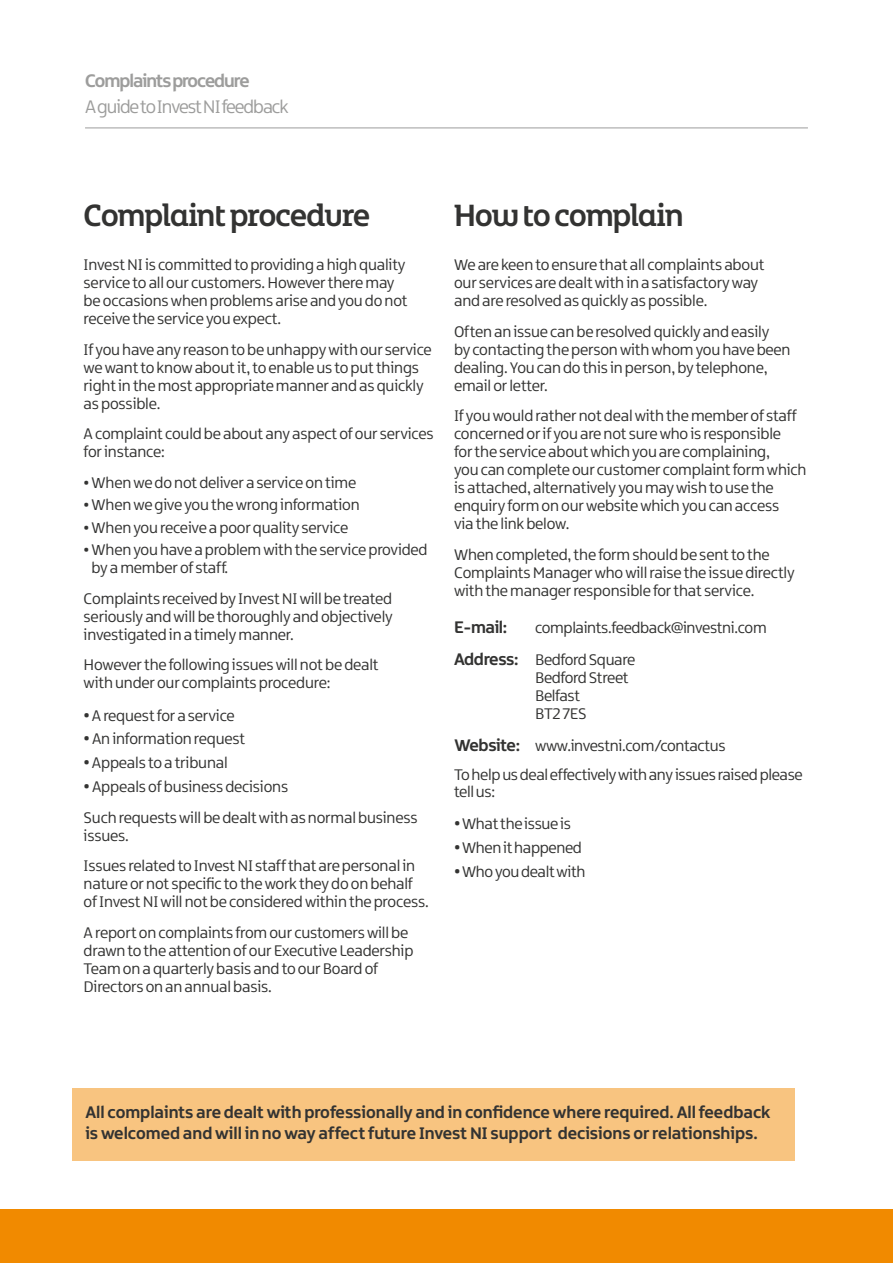
<style>
.page{position:relative;width:893px;height:1263px;background:#fff}
.page>*{position:absolute;margin:0;border:0;box-sizing:border-box;transform-origin:0 0}
.t1{font:33px "Northern Ireland Headline";letter-spacing:-.02em;color:#333332}
.t2{font:19.5px "Northern Ireland";letter-spacing:-.05em;color:#9d9d9c}
.t3{font:700 19.5px "Northern Ireland";letter-spacing:-.05em;color:#9d9d9c}
.t4{font:700 18px/21.6px "Northern Ireland";color:#333332}
.t5{font:16.5px/18px "Northern Ireland";letter-spacing:-.01em;color:#333332}
.s1{font-weight:700}
.s2{font-weight:700;font-size:18px}
</style>
<div class="page">
<hr style="left:85px;top:128px;width:723px;height:1px;background:#9d9d9c">
<div style="left:0;top:1210px;width:893px;height:53px;background:#f18a00"></div>
<div style="left:72px;top:1089px;width:723px;height:72px;background:#f8c480"></div>
<p class="t3" style="left:85px;top:69px;width:166px">Complaints procedure</p>
<p class="t2" style="left:85px;top:95px;width:205px">A guide to Invest NI feedback</p>
<h1 class="t1" style="left:84px;top:194px;width:288px">Complaint procedure</h1>
<p class="t5" style="left:84px;top:256px;width:326px">Invest NI is committed to providing a high quality service to all our customers. However there may be occasions when problems arise and you do not receive the service you expect.</p>
<p class="t5" style="left:84px;top:340px;width:350px">If you have any reason to be unhappy with our service we want to know about it, to enable us to put things right in the most appropriate manner and as quickly as possible.</p>
<p class="t5" style="left:84px;top:425px;width:352px">A complaint could be about any aspect of our services for instance:</p>
<p class="t5" style="left:84px;top:474px;width:274px"><span class="s1">•</span> When we do not deliver a service on time</p>
<p class="t5" style="left:84px;top:496px;width:278px"><span class="s1">•</span> When we give you the wrong information</p>
<p class="t5" style="left:84px;top:518px;width:266px"><span class="s1">•</span> When you receive a poor quality service</p>
<p class="t5" style="left:92px;top:541px;width:338px;text-indent:-8px"><span class="s1">•</span>When you have a problem with the service provided by a member of staff.</p>
<p class="t5" style="left:84px;top:589px;width:311px;text-align:justify">Complaints received by Invest NI will be treated seriously and will be thoroughly and objectively investigated in a timely manner.</p>
<p class="t5" style="left:84px;top:656px;width:297px">However the following issues will not be dealt with under our complaints procedure:</p>
<p class="t5" style="left:84px;top:706px;width:153px"><span class="s2">•</span> A request for a service</p>
<p class="t5" style="left:84px;top:730px;width:163px"><span class="s2">•</span> An information request</p>
<p class="t5" style="left:84px;top:754px;width:146px"><span class="s2">•</span> Appeals to a tribunal</p>
<p class="t5" style="left:84px;top:771px;width:336px;line-height:30.8px"><span class="s2">•</span> Appeals of business decisions<br>Such requests will be dealt with as normal business</p>
<p class="t5" style="left:84px;top:820px;width:333px;line-height:30.8px">issues.<br>Issues related to Invest NI staff that are personal in</p>
<p class="t5" style="left:84px;top:875px;width:347px">nature or not specific to the work they do on behalf of Invest NI will not be considered within the process.</p>
<p class="t5" style="left:84px;top:924px;width:331px">A report on complaints from our customers will be drawn to the attention of our Executive Leadership Team on a quarterly basis and to our Board of Directors on an annual basis.</p>
<h1 class="t1" style="left:454px;top:194px;width:231px">How to complain</h1>
<p class="t5" style="left:454px;top:256px;width:312px">We are keen to ensure that all complaints about our services are dealt with in a satisfactory way and are resolved as quickly as possible.</p>
<p class="t5" style="left:454px;top:322px;width:338px">Often an issue can be resolved quickly and easily<br>by contacting the person with whom you have been dealing. You can do this in person, by telephone, email or letter.</p>
<p class="t5" style="left:454px;top:407px;width:354px">If you would rather not deal with the member of staff concerned or if you are not sure who is responsible<br>for the service about which you are complaining,<br>you can complete our customer complaint form which is attached, alternatively you may wish to use the enquiry form on our website which you can access<br>via the link below.</p>
<p class="t5" style="left:454px;top:546px;width:342px">When completed, the form should be sent to the<br>Complaints Manager who will raise the issue directly with the manager responsible for that service.</p>
<p class="t4" style="left:454px;top:615px;width:55px">E-mail:</p>
<p class="t5" style="left:454px;top:611px;width:314px;line-height:32.2px;text-indent:81px">complaints.feedback@investni.com<br><span class="s2">Address:</span> Bedford Square</p>
<p class="t5" style="left:535px;top:669px;width:95px">Bedford Street<br>Belfast<br>BT2 7ES</p>
<p class="t5" style="left:454px;top:731px;width:350px;line-height:29.2px"><span class="s2">Website:</span> www.investni.com/contactus<br>To help us deal effectively with any issues raised please</p>
<p class="t5" style="left:454px;top:783px;width:43px">tell us:</p>
<p class="t5" style="left:454px;top:815px;width:118px"><span class="s2">•</span>What the issue is</p>
<p class="t5" style="left:454px;top:839px;width:129px"><span class="s2">•</span>When it happened</p>
<p class="t5" style="left:454px;top:862px;width:133px"><span class="s2">•</span>Who you dealt with</p>
<p class="t4" style="left:85px;top:1101px;width:687px">All complaints are dealt with professionally and in confidence where required. All feedback is welcomed and will in no way affect future Invest NI support decisions or relationships.</p>
</div>
